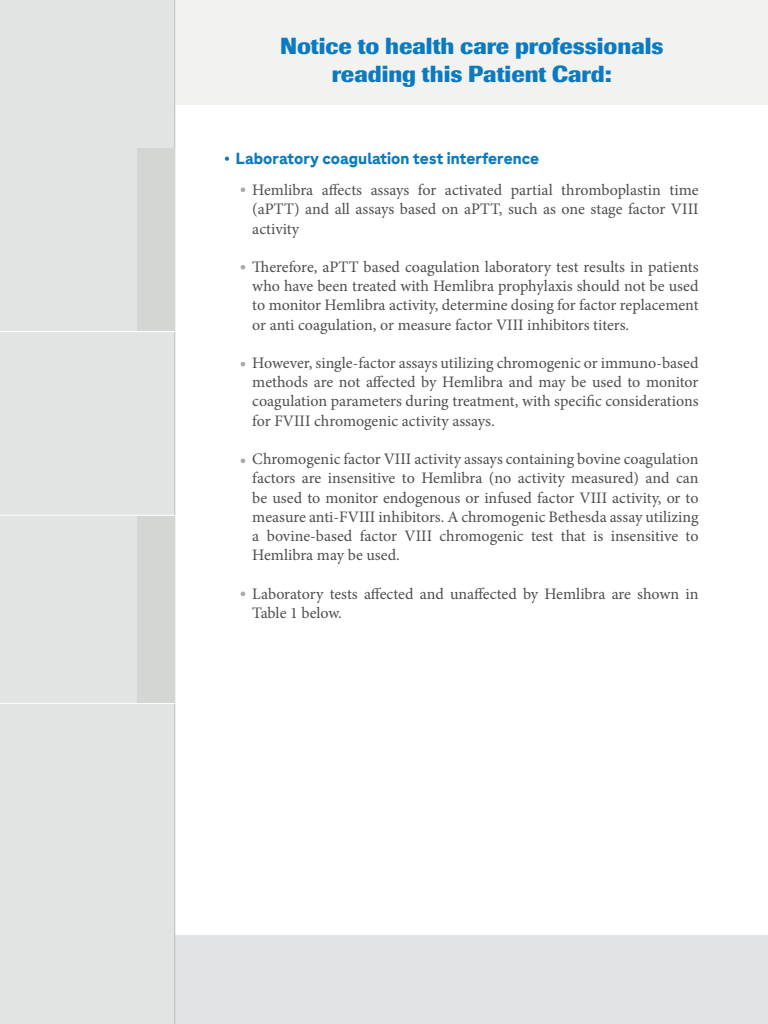
<style>
.page{position:relative;width:768px;height:1024px;background:#fff}
.page>*{position:absolute;margin:0;border:0;box-sizing:border-box;transform-origin:0 0}
.t1{font:700 23px/27.6px "Imago";color:#0b7ac0;text-align:center}
.t2{font:16px/19.2px "Minion Pro";color:#4d4d4d;text-align:justify}
.t3{font:700 16px "Roche Sans";color:#0b7ac0}
</style>
<div class="page">
<div style="left:3px;top:0;width:765px;height:105px;background:#f2f3f0"></div>
<div style="left:2px;top:935px;width:766px;height:89px;background:#e2e3e4"></div>
<div style="left:0;top:0;width:175px;height:1024px;background:#e2e3e3"></div>
<hr style="left:174px;top:0;width:1px;height:1024px;background:#bcbec0">
<svg style="left:225px;top:157px;width:4px;height:4px"></svg>
<svg style="left:240px;top:188px;width:5px;height:4px"></svg>
<svg style="left:240px;top:265px;width:5px;height:4px"></svg>
<svg style="left:240px;top:362px;width:5px;height:4px"></svg>
<svg style="left:240px;top:459px;width:5px;height:4px"></svg>
<svg style="left:240px;top:592px;width:5px;height:4px"></svg>
<div style="left:137px;top:149px;width:38px;height:183px;background:#d4d6d4"></div>
<div style="left:137px;top:516px;width:38px;height:188px;background:#d4d6d4"></div>
<hr style="left:0;top:331px;width:175px;height:1px;background:#fff">
<hr style="left:0;top:515px;width:175px;height:1px;background:#fff">
<hr style="left:0;top:703px;width:175px;height:1px;background:#fff">
<h1 class="t1" style="left:280px;top:33px;width:385px">Notice to health care professionals reading this Patient Card:</h1>
<p class="t3" style="left:236px;top:149px;width:305px">Laboratory coagulation test interference</p>
<p class="t2" style="left:252px;top:181px;width:448px">Hemlibra affects assays for activated partial thromboplastin time (aPTT) and all assays based on aPTT, such as one stage factor VIII activity</p>
<p class="t2" style="left:252px;top:257px;width:448px">Therefore, aPTT based coagulation laboratory test results in patients who have been treated with Hemlibra prophylaxis should not be used to monitor Hemlibra activity, determine dosing for factor replacement or anti coagulation, or measure factor VIII inhibitors titers.</p>
<p class="t2" style="left:252px;top:353px;width:448px">However, single-factor assays utilizing chromogenic or immuno-based methods are not affected by Hemlibra and may be used to monitor coagulation parameters during treatment, with specific considerations for FVIII chromogenic activity assays.</p>
<p class="t2" style="left:252px;top:449px;width:448px">Chromogenic factor VIII activity assays containing bovine coagulation factors are insensitive to Hemlibra (no activity measured) and can be used to monitor endogenous or infused factor VIII activity, or to measure anti-FVIII inhibitors. A chromogenic Bethesda assay utilizing a bovine-based factor VIII chromogenic test that is insensitive to Hemlibra may be used.</p>
<p class="t2" style="left:252px;top:584px;width:448px">Laboratory tests affected and unaffected by Hemlibra are shown in<br>Table 1 below.</p>
</div>
